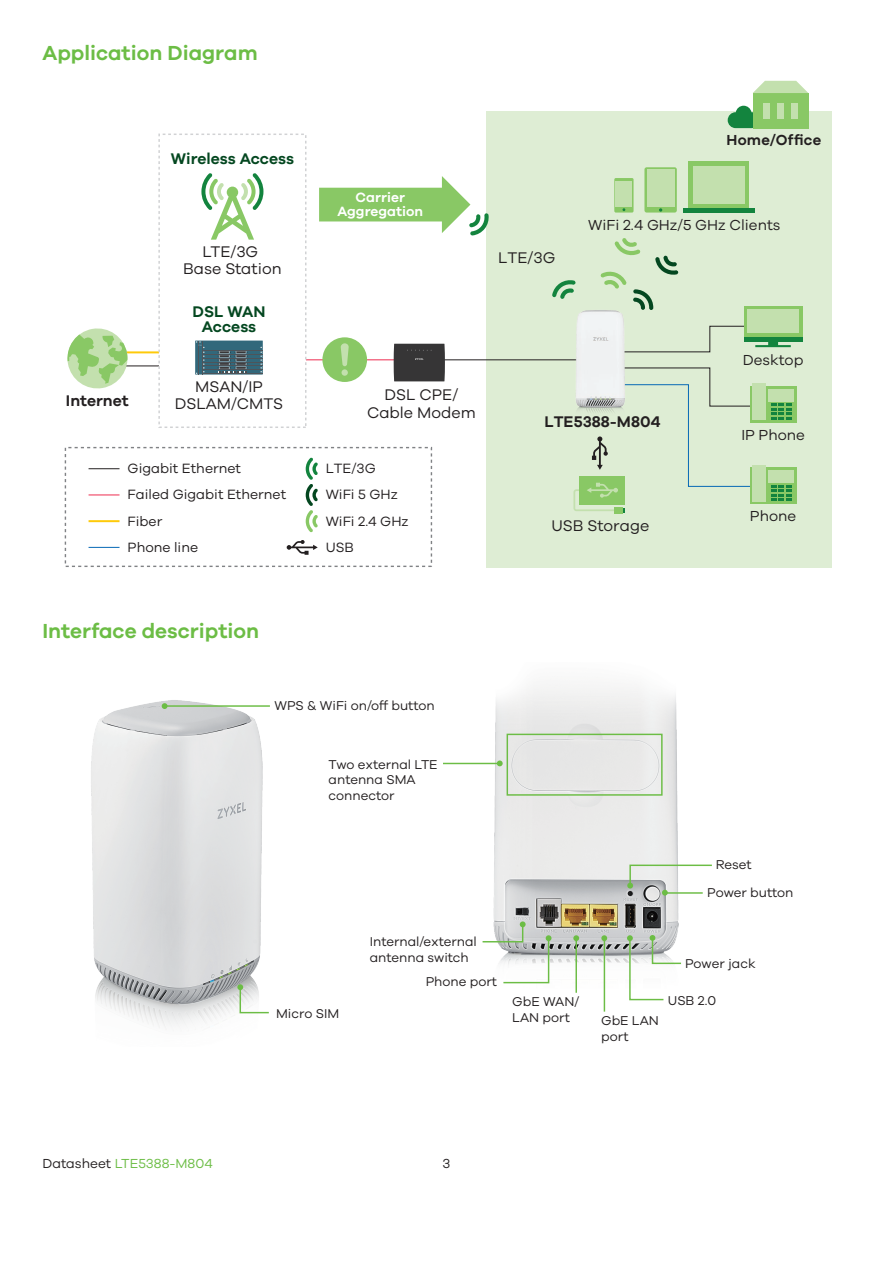
<style>
.page{position:relative;width:893px;height:1263px;background:#fff}
.page>*{position:absolute;margin:0;border:0;box-sizing:border-box;transform-origin:0 0}
.t1{font:600 21px "Galano Grotesque";color:#6cbd45}
.t2{font:15.9px/17px "Galano Grotesque";color:#231f20;text-align:center}
.t3{font:600 15.9px/15.9px "Galano Grotesque";color:#044720;text-align:center}
.t4{font:600 15.9px "Galano Grotesque";color:#231f20}
.t5{font:15px "Galano Grotesque";color:#231f20}
.t6{font:600 15px "Galano Grotesque";letter-spacing:.02em;color:#231f20}
.t7{font:13.95px/26.2px "Galano Grotesque";color:#231f20}
.t8{font:600 13.95px/14px "Galano Grotesque";color:#fff;text-align:center}
.t9{font:13.5px "Galano Grotesque";color:#6cbd45}
.t10{font:13.5px "Galano Grotesque";color:#231f20}
.t11{font:13.2px/15.9px "Galano Grotesque";color:#231f20}
.s1{color:#231f20}
</style>
<div class="page">
<hr style="left:275px;top:359px;width:151px;height:1px;background:#ee2d50">
<hr style="left:90px;top:365px;width:166px;height:1px;background:#231f20">
<hr style="left:90px;top:351px;width:166px;height:2px;background:#feca0a">
<div style="left:159px;top:134px;width:147px;height:293px;background:#fff"></div>
<div style="left:158px;top:134px;width:148px;height:294px;border:1px dashed #d1d2d4"></div>
<svg style="left:67px;top:328px;width:63px;height:61px"></svg>
<div style="left:486px;top:112px;width:346px;height:456px;background:#deedd4"></div>
<svg style="left:614px;top:238px;width:26px;height:18px"></svg>
<svg style="left:655px;top:256px;width:23px;height:19px"></svg>
<svg style="left:600px;top:271px;width:24px;height:7px"></svg>
<svg style="left:201px;top:173px;width:62px;height:67px"></svg>
<div style="left:689px;top:162px;width:60px;height:47px;background:#89c865"></div>
<div style="left:693px;top:166px;width:52px;height:37px;background:#c3e0ae"></div>
<div style="left:683px;top:208px;width:71px;height:5px;background:#13843e"></div>
<svg style="left:644px;top:167px;width:33px;height:46px"></svg>
<div style="left:647px;top:170px;width:27px;height:37px;background:#c3e0ae"></div>
<svg style="left:659px;top:208px;width:3px;height:4px"></svg>
<svg style="left:614px;top:178px;width:20px;height:35px"></svg>
<div style="left:616px;top:181px;width:16px;height:26px;background:#c3e0ae"></div>
<div style="left:65px;top:447px;width:367px;height:120px;border:1px dashed #808285"></div>
<hr style="left:89px;top:520px;width:31px;height:2px;background:#feca0a">
<hr style="left:89px;top:547px;width:31px;height:1px;background:#0769b5">
<hr style="left:89px;top:494px;width:31px;height:1px;background:#ee2d50">
<hr style="left:89px;top:468px;width:31px;height:1px;background:#231f20">
<svg style="left:306px;top:458px;width:12px;height:74px"></svg>
<svg style="left:287px;top:540px;width:31px;height:15px"></svg>
<div style="left:195px;top:341px;width:68px;height:34px;background:#32687b"></div>
<hr style="left:202px;top:341px;width:1px;height:34px;background:#4d545a">
<hr style="left:198px;top:341px;width:1px;height:34px;background:#4d545a">
<svg style="left:218px;top:351px;width:30px;height:22px"></svg>
<svg style="left:260px;top:347px;width:2px;height:25px"></svg>
<hr style="left:203px;top:354px;width:60px;height:1px;background:#4d545a">
<hr style="left:203px;top:358px;width:60px;height:1px;background:#4d545a">
<hr style="left:203px;top:362px;width:60px;height:1px;background:#4d545a">
<hr style="left:203px;top:366px;width:60px;height:1px;background:#4d545a">
<hr style="left:203px;top:370px;width:60px;height:1px;background:#4d545a">
<hr style="left:203px;top:350px;width:60px;height:1px;background:#4d545a">
<hr style="left:203px;top:373px;width:60px;height:1px;background:#4d545a">
<svg style="left:196px;top:341px;width:8px;height:33px"></svg>
<svg style="left:681px;top:325px;width:110px;height:28px"></svg>
<svg style="left:744px;top:336px;width:58px;height:6px"></svg>
<div style="left:744px;top:306px;width:58px;height:30px;background:#89c865"></div>
<div style="left:747px;top:309px;width:52px;height:24px;background:#c3e0ae"></div>
<div style="left:750px;top:386px;width:46px;height:36px;background:linear-gradient(to bottom,#89c865,#89c865)"></div>
<div style="left:768px;top:389px;width:26px;height:12px;background:#c3e0ae"></div>
<div style="left:750px;top:467px;width:46px;height:37px;background:#89c865"></div>
<div style="left:768px;top:471px;width:26px;height:12px;background:#c3e0ae"></div>
<svg style="left:728px;top:106px;width:25px;height:22px"></svg>
<div style="left:753px;top:93px;width:55px;height:35px;background:#89c865"></div>
<div style="left:792px;top:103px;width:6px;height:15px;background:#c3e0ae"></div>
<div style="left:777px;top:103px;width:7px;height:15px;background:#c3e0ae"></div>
<div style="left:763px;top:103px;width:6px;height:15px;background:#c3e0ae"></div>
<svg style="left:753px;top:81px;width:55px;height:12px"></svg>
<hr style="left:439px;top:359px;width:177px;height:1px;background:#231f20">
<div style="left:319px;top:188px;width:125px;height:33px;background:#89c865"></div>
<svg style="left:442px;top:176px;width:47px;height:60px"></svg>
<div style="left:322px;top:337px;width:45px;height:45px;background:#89c865;border-radius:50%"></div>
<svg style="left:341px;top:343px;width:8px;height:23px"></svg>
<div style="left:341px;top:369px;width:7px;height:7px;background:#c3e0ae;border-radius:50%"></div>
<svg style="left:573px;top:367px;width:218px;height:146px"></svg>
<img style="left:518px;top:278px;width:163px;height:164px">
<div style="left:394px;top:344px;width:51px;height:37px;background:#363536"></div>
<img style="left:443px;top:685px;width:236px;height:327px">
<img style="left:91px;top:700px;width:172px;height:328px">
<svg style="left:162px;top:703px;width:6px;height:6px"></svg>
<svg style="left:601px;top:935px;width:6px;height:6px"></svg>
<svg style="left:573px;top:935px;width:6px;height:6px"></svg>
<hr style="left:575px;top:939px;width:2px;height:54px;background:#6cbd45">
<svg style="left:481px;top:921px;width:70px;height:63px"></svg>
<svg style="left:627px;top:935px;width:54px;height:66px"></svg>
<hr style="left:165px;top:705px;width:105px;height:2px;background:#6cbd45">
<div style="left:507px;top:734px;width:156px;height:62px;border:1px solid #6cbd45"></div>
<svg style="left:497px;top:760px;width:6px;height:6px"></svg>
<hr style="left:443px;top:763px;width:56px;height:1px;background:#6cbd45">
<hr style="left:604px;top:938px;width:1px;height:73px;background:#6cbd45">
<svg style="left:627px;top:864px;width:85px;height:31px"></svg>
<svg style="left:237px;top:984px;width:32px;height:30px"></svg>
<p class="t1" style="left:43px;top:40px;width:217px">Application Diagram</p>
<p class="t3" style="left:171px;top:150px;width:125px">Wireless Access</p>
<p class="t8" style="left:337px;top:190px;width:87px">Carrier<br>Aggregation</p>
<p class="t2" style="left:203px;top:243px;width:57px">LTE/3G</p>
<p class="t2" style="left:498px;top:248px;width:59px">LTE/3G</p>
<p class="t2" style="left:183px;top:260px;width:100px">Base Station</p>
<p class="t3" style="left:192px;top:303px;width:74px">DSL WAN<br>Access</p>
<p class="t6" style="left:726px;top:131px;width:96px">Home/Office</p>
<p class="t5" style="left:588px;top:215px;width:194px">WiFi 2.4 GHz/5 GHz Clients</p>
<p class="t5" style="left:743px;top:350px;width:62px">Desktop</p>
<p class="t4" style="left:66px;top:391px;width:64px">Internet</p>
<p class="t2" style="left:175px;top:378px;width:110px">MSAN/IP<br>DSLAM/CMTS</p>
<p class="t2" style="left:367px;top:385px;width:110px;line-height:17.9px">DSL CPE/<br>Cable Modem</p>
<p class="t7" style="left:128px;top:455px;width:115px">Gigabit Ethernet</p>
<p class="t7" style="left:326px;top:455px;width:52px">LTE/3G</p>
<p class="t7" style="left:128px;top:481px;width:160px">Failed Gigabit Ethernet</p>
<p class="t7" style="left:326px;top:481px;width:74px">WiFi 5 GHz</p>
<p class="t7" style="left:128px;top:507px;width:72px">Fiber<br>Phone line</p>
<p class="t7" style="left:326px;top:507px;width:84px">WiFi 2.4 GHz</p>
<p class="t7" style="left:326px;top:533px;width:30px">USB</p>
<p class="t4" style="left:544px;top:411px;width:118px">LTE5388-M804</p>
<p class="t2" style="left:551px;top:517px;width:100px">USB Storage</p>
<p class="t5" style="left:741px;top:426px;width:65px">IP Phone</p>
<p class="t5" style="left:750px;top:507px;width:48px">Phone</p>
<p class="t1" style="left:43px;top:618px;width:218px">Interface description</p>
<p class="t11" style="left:274px;top:697px;width:162px">WPS &amp; WiFi on/off button</p>
<p class="t11" style="left:329px;top:756px;width:111px">Two external LTE antenna SMA connector</p>
<p class="t11" style="left:276px;top:1005px;width:65px">Micro SIM</p>
<p class="t11" style="left:370px;top:933px;width:109px">Internal/external antenna switch</p>
<p class="t11" style="left:426px;top:973px;width:73px">Phone port</p>
<p class="t11" style="left:512px;top:993px;width:68px">GbE WAN/<br>LAN port</p>
<p class="t11" style="left:716px;top:857px;width:37px">Reset</p>
<p class="t11" style="left:707px;top:884px;width:88px">Power button</p>
<p class="t11" style="left:601px;top:1012px;width:59px">GbE LAN port</p>
<p class="t11" style="left:685px;top:955px;width:72px">Power jack</p>
<p class="t11" style="left:668px;top:992px;width:50px">USB 2.0</p>
<p class="t9" style="left:43px;top:1155px;width:172px"><span class="s1">Datasheet</span> LTE5388-M804</p>
<p class="t10" style="left:443px;top:1155px;width:9px">3</p>
</div>
